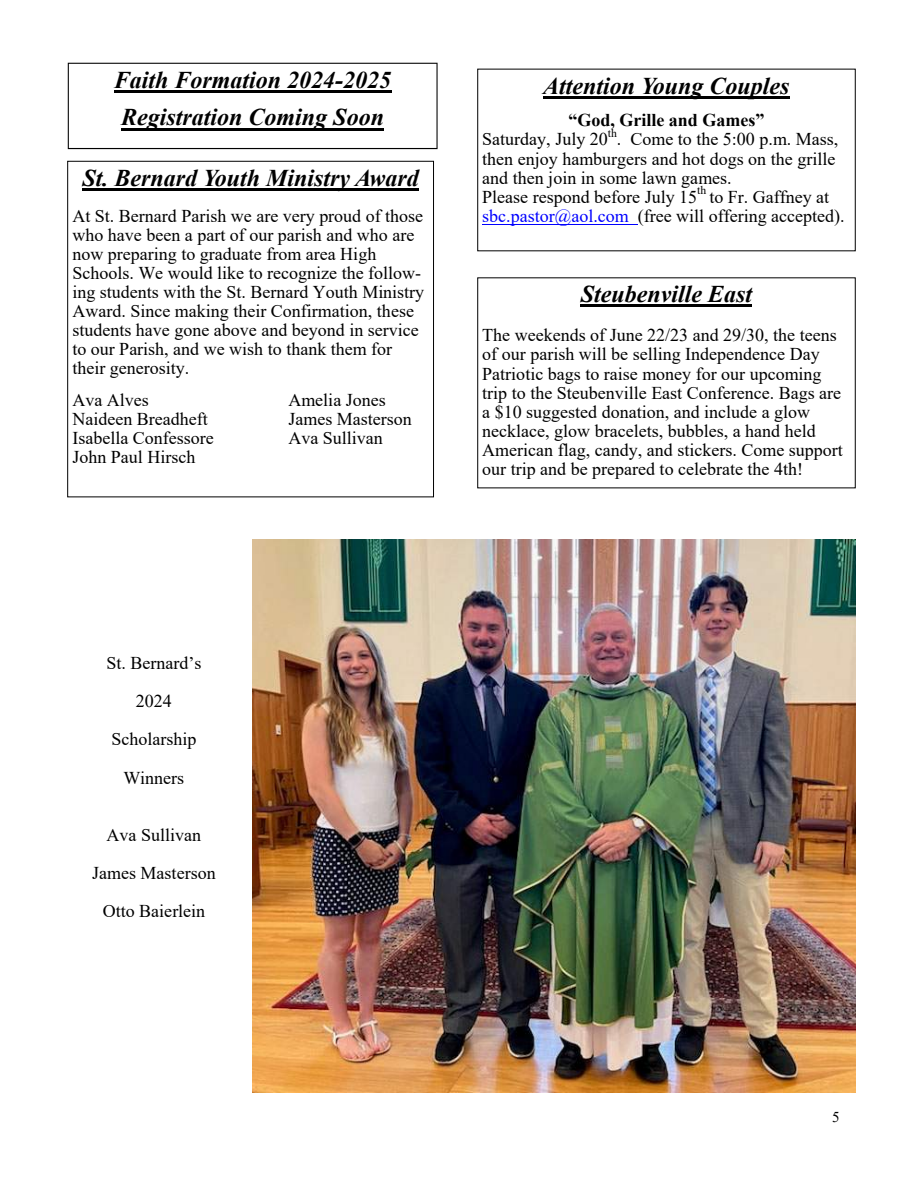
<style>
.page{position:relative;width:918px;height:1188px;background:#fff}
.page>*{position:absolute;margin:0;border:0;box-sizing:border-box;transform-origin:0 0}
.t1{font:italic 700 24px/37.5px "Times New Roman";color:#000;text-align:center}
.t2{font:18px/19px "Times New Roman";color:#000}
.t3{font:700 18px "Times New Roman";color:#000}
.t4{font:15px "Times New Roman";color:#000}
.t5{font:11.7px "Times New Roman";color:#000}
.s1{color:#00f}
</style>
<div class="page">
<svg style="left:68px;top:63px;width:370px;height:86px"></svg>
<hr style="left:114px;top:90px;width:277px;height:3px;background:#000">
<hr style="left:121px;top:128px;width:263px;height:2px;background:#000">
<div style="left:477px;top:277px;width:379px;height:211px;border:1px solid #000"></div>
<hr style="left:581px;top:305px;width:171px;height:2px;background:#000">
<div style="left:477px;top:69px;width:379px;height:182px;border:1px solid #000"></div>
<hr style="left:543px;top:96px;width:246px;height:2px;background:#000">
<hr style="left:482px;top:224px;width:156px;height:1px;background:#00f">
<img style="left:253px;top:539px;width:602px;height:554px">
<div style="left:67px;top:161px;width:367px;height:336px;border:1px solid #000"></div>
<hr style="left:82px;top:188px;width:337px;height:3px;background:#000">
<h1 class="t1" style="left:114px;top:61px;width:279px">Faith Formation 2024-2025<br>Registration Coming Soon</h1>
<h1 class="t1" style="left:82px;top:159px;width:338px">St. Bernard Youth Ministry Award</h1>
<p class="t2" style="left:72px;top:206px;width:353px">At St. Bernard Parish we are very proud of those who have been a part of our parish and who are now preparing to graduate from area High Schools. We would like to recognize the follow&shy;ing students with the St. Bernard Youth Ministry Award. Since making their Confirmation, these students have gone above and beyond in service to our Parish, and we wish to thank them for their generosity.</p>
<p class="t2" style="left:72px;top:391px;width:78px">Ava Alves</p>
<p class="t2" style="left:288px;top:391px;width:99px">Amelia Jones</p>
<p class="t2" style="left:72px;top:410px;width:137px">Naideen Breadheft</p>
<p class="t2" style="left:289px;top:410px;width:125px">James Masterson</p>
<p class="t2" style="left:72px;top:429px;width:143px">Isabella Confessore</p>
<p class="t2" style="left:288px;top:429px;width:96px">Ava Sullivan</p>
<p class="t2" style="left:72px;top:448px;width:125px">John Paul Hirsch</p>
<h1 class="t1" style="left:543px;top:67px;width:248px">Attention Young Couples</h1>
<p class="t3" style="left:568px;top:110px;width:198px">“God, Grille and Games”</p>
<p class="t2" style="left:482px;top:130px;width:127px">Saturday, July 20</p>
<p class="t5" style="left:608px;top:127px;width:11px">th</p>
<p class="t2" style="left:482px;top:130px;width:364px;text-indent:135px">. Come to the 5:00 p.m. Mass, then enjoy hamburgers and hot dogs on the grille and then join in some lawn games.<br>Please respond before July 15<sup>th</sup> to Fr. Gaffney at <span class="s1">sbc.pastor@aol.com</span> (free will offering accepted).</p>
<h1 class="t1" style="left:581px;top:275px;width:173px">Steubenville East</h1>
<p class="t2" style="left:482px;top:326px;width:362px">The weekends of June 22/23 and 29/30, the teens of our parish will be selling Independence Day Patriotic bags to raise money for our upcoming trip to the Steubenville East Conference. Bags are a $10 suggested donation, and include a glow necklace, glow bracelets, bubbles, a hand held American flag, candy, and stickers. Come support our trip and be prepared to celebrate the 4th!</p>
<p class="t2" style="left:106px;top:644px;width:97px;line-height:38.1px;text-align:center">St. Bernard’s<br>2024<br>Scholarship<br>Winners</p>
<p class="t2" style="left:92px;top:816px;width:125px;line-height:38.1px;text-align:center">Ava Sullivan<br>James Masterson<br>Otto Baierlein</p>
<p class="t4" style="left:832px;top:1109px;width:9px">5</p>
</div>
